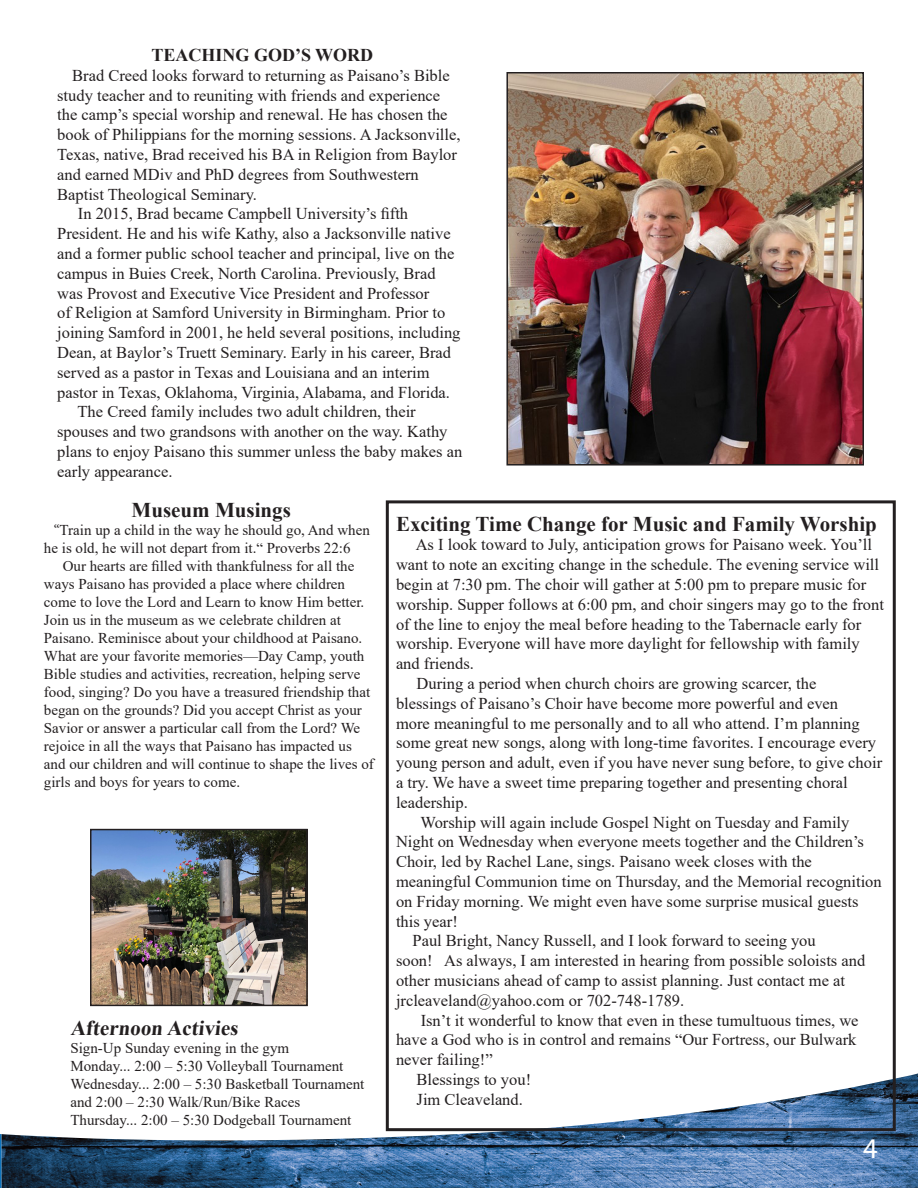
<style>
.page{position:relative;width:918px;height:1188px;background:#fff}
.page>*{position:absolute;margin:0;border:0;box-sizing:border-box;transform-origin:0 0}
.t1{font:28.5px "Myriad Pro";color:#fff}
.t2{font:700 21px "Times New Roman";color:#231f20}
.t3{font:700 18px "Times New Roman";color:#231f20}
.t4{font:16.5px/19.8px "Times New Roman";color:#231f20}
.t5{font:15px/18px "Times New Roman";color:#231f20}
.s1{font-family:"Minion Pro"}
</style>
<div class="page">
<img style="left:756px;top:1074px;width:162px;height:114px">
<img style="left:594px;top:1104px;width:163px;height:84px">
<img style="left:2px;top:1124px;width:593px;height:64px">
<div style="left:386px;top:500px;width:510px;height:631px;border:3px solid #231f20"></div>
<img style="left:509px;top:75px;width:352px;height:388px">
<div style="left:506px;top:72px;width:358px;height:394px;border:2px solid #231f20"></div>
<img style="left:93px;top:832px;width:212px;height:171px">
<div style="left:90px;top:829px;width:218px;height:177px;border:2px solid #231f20"></div>
<p class="t3" style="left:152px;top:42px;width:223px">TEACHING GOD’S WORD</p>
<p class="t4" style="left:72px;top:65px;width:379px">Brad Creed looks forward to returning as Paisano’s Bible</p>
<p class="t4" style="left:57px;top:85px;width:385px">study teacher and to reuniting with friends and experience</p>
<p class="t4" style="left:57px;top:105px;width:392px">the camp’s special worship and renewal. He has chosen the</p>
<p class="t4" style="left:57px;top:124px;width:405px">book of Philippians for the morning sessions. A Jacksonville,</p>
<p class="t4" style="left:57px;top:144px;width:401px">Texas, native, Brad received his BA in Religion from Baylor</p>
<p class="t4" style="left:57px;top:164px;width:363px">and earned MDiv and PhD degrees from Southwestern</p>
<p class="t4" style="left:57px;top:184px;width:201px">Baptist Theological Seminary.</p>
<p class="t4" style="left:78px;top:204px;width:332px">In 2015, Brad became Campbell University’s fifth</p>
<p class="t4" style="left:57px;top:223px;width:395px">President. He and his wife Kathy, also a Jacksonville native</p>
<p class="t4" style="left:57px;top:243px;width:399px">and a former public school teacher and principal, live on the</p>
<p class="t4" style="left:57px;top:263px;width:380px">campus in Buies Creek, North Carolina. Previously, Brad</p>
<p class="t4" style="left:57px;top:283px;width:374px">was Provost and Executive Vice President and Professor</p>
<p class="t4" style="left:57px;top:303px;width:390px">of Religion at Samford University in Birmingham. Prior to</p>
<p class="t4" style="left:57px;top:322px;width:405px">joining Samford in 2001, he held several positions, including</p>
<p class="t4" style="left:57px;top:342px;width:395px">Dean, at Baylor’s Truett Seminary. Early in his career, Brad</p>
<p class="t4" style="left:57px;top:362px;width:374px">served as a pastor in Texas and Louisiana and an interim</p>
<p class="t4" style="left:57px;top:382px;width:394px">pastor in Texas, Oklahoma, Virginia, Alabama, and Florida.</p>
<p class="t4" style="left:78px;top:402px;width:340px">The Creed family includes two adult children, their</p>
<p class="t4" style="left:57px;top:421px;width:392px">spouses and two grandsons with another on the way. Kathy</p>
<p class="t4" style="left:57px;top:441px;width:407px">plans to enjoy Paisano this summer unless the baby makes an</p>
<p class="t4" style="left:57px;top:461px;width:117px">early appearance.</p>
<p class="t2" style="left:132px;top:495px;width:161px">Museum Musings</p>
<p class="t5" style="left:54px;top:521px;width:318px"><span class="s1">“</span>Train up a child in the way he should go, And when</p>
<p class="t5" style="left:44px;top:539px;width:308px">he is old, he will not depart from it.“ Proverbs 22:6</p>
<p class="t5" style="left:63px;top:557px;width:293px">Our hearts are filled with thankfulness for all the</p>
<p class="t5" style="left:44px;top:575px;width:303px">ways Paisano has provided a place where children</p>
<p class="t5" style="left:44px;top:593px;width:322px">come to love the Lord and Learn to know Him better.</p>
<p class="t5" style="left:44px;top:611px;width:299px">Join us in the museum as we celebrate children at</p>
<p class="t5" style="left:44px;top:629px;width:320px">Paisano. Reminisce about your childhood at Paisano.</p>
<p class="t5" style="left:44px;top:647px;width:322px">What are your favorite memories—Day Camp, youth</p>
<p class="t5" style="left:44px;top:665px;width:318px">Bible studies and activities, recreation, helping serve</p>
<p class="t5" style="left:44px;top:683px;width:328px">food, singing? Do you have a treasured friendship that</p>
<p class="t5" style="left:44px;top:701px;width:319px">began on the grounds? Did you accept Christ as your</p>
<p class="t5" style="left:44px;top:719px;width:318px">Savior or answer a particular call from the Lord? We</p>
<p class="t5" style="left:44px;top:737px;width:309px">rejoice in all the ways that Paisano has impacted us</p>
<p class="t5" style="left:44px;top:755px;width:331px">and our children and will continue to shape the lives of</p>
<p class="t5" style="left:44px;top:773px;width:198px">girls and boys for years to come.</p>
<p class="t2" style="left:70px;top:1013px;width:172px">Afternoon Activies</p>
<p class="t5" style="left:70px;top:1039px;width:220px">Sign-Up Sunday evening in the gym</p>
<p class="t5" style="left:70px;top:1057px;width:274px">Monday... 2:00 – 5:30 Volleyball Tournament</p>
<p class="t5" style="left:70px;top:1075px;width:295px">Wednesday... 2:00 – 5:30 Basketball Tournament and 2:00 – 2:30 Walk/Run/Bike Races</p>
<p class="t5" style="left:70px;top:1111px;width:282px">Thursday... 2:00 – 5:30 Dodgeball Tournament</p>
<p class="t2" style="left:396px;top:508px;width:482px">Exciting Time Change for Music and Family Worship</p>
<p class="t4" style="left:396px;top:534px;width:490px;text-indent:20px">As I look toward to July, anticipation grows for Paisano week. You’ll want to note an exciting change in the schedule. The evening service will begin at 7:30 pm. The choir will gather at 5:00 pm to prepare music for worship. Supper follows at 6:00 pm, and choir singers may go to the front of the line to enjoy the meal before heading to the Tabernacle early for worship. Everyone will have more daylight for fellowship with family and friends.</p>
<p class="t4" style="left:396px;top:673px;width:488px;text-indent:21px">During a period when church choirs are growing scarcer, the<br>blessings of Paisano’s Choir have become more powerful and even<br>more meaningful to me personally and to all who attend. I’m planning some great new songs, along with long-time favorites. I encourage every young person and adult, even if you have never sung before, to give choir a try. We have a sweet time preparing together and presenting choral leadership.</p>
<p class="t4" style="left:396px;top:812px;width:487px;text-indent:24px">Worship will again include Gospel Night on Tuesday and Family Night on Wednesday when everyone meets together and the Children’s Choir, led by Rachel Lane, sings. Paisano week closes with the meaningful Communion time on Thursday, and the Memorial recognition on Friday morning. We might even have some surprise musical guests this year!</p>
<p class="t4" style="left:396px;top:930px;width:471px;text-indent:16px">Paul Bright, Nancy Russell, and I look forward to seeing you<br>soon! As always, I am interested in hearing from possible soloists and other musicians ahead of camp to assist planning. Just contact me at jrcleaveland@yahoo.com or 702-748-1789.</p>
<p class="t4" style="left:396px;top:1010px;width:464px;text-indent:25px">Isn’t it wonderful to know that even in these tumultuous times, we have a God who is in control and remains “Our Fortress, our Bulwark never failing!”</p>
<p class="t4" style="left:417px;top:1069px;width:116px">Blessings to you!</p>
<p class="t4" style="left:417px;top:1089px;width:108px">Jim Cleaveland.</p>
<h1 class="t1" style="left:863px;top:1130px;width:16px">4</h1>
</div>
